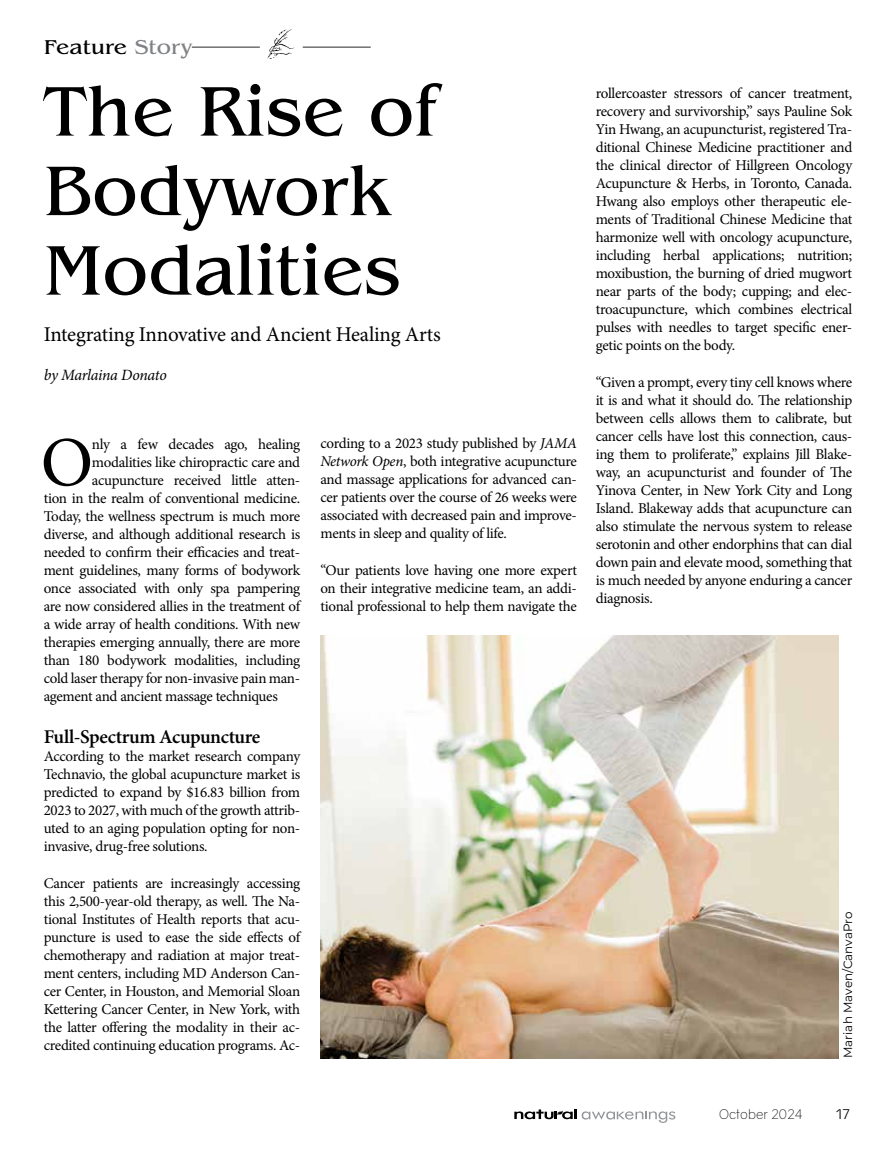
<style>
.page{position:relative;width:891px;height:1161px;background:#fff}
.page>*{position:absolute;margin:0;border:0;box-sizing:border-box;transform-origin:0 0}
.t1{font:73.5px/79.5px "Benguiat Std";color:#000}
.t2{font:70.35px "Minion Pro";color:#000}
.t3{font:21px "Minion Pro";letter-spacing:-.015em;color:#000}
.t4{font:21px "Benguiat Std";color:#000;scale:1.1 1}
.t5{font:600 19.5px "Minion Pro";letter-spacing:-.02em;color:#000}
.t6{font:italic 15.75px "Minion Pro";letter-spacing:-.02em;color:#000}
.t7{font:15px/18px "Minion Pro";letter-spacing:-.02em;color:#000;text-align:justify}
.t8{font:300 13.5px "Gravity";color:#000}
.t9{font:13.5px "Gravity";color:#000}
.t10{font:12px "Montserrat";letter-spacing:-.005em;color:#000}
.s1{color:#808285}
.s2{font-style:italic}
</style>
<div class="page">
<svg style="left:582px;top:1111px;width:93px;height:12px"></svg>
<svg style="left:514px;top:1109px;width:62px;height:10px"></svg>
<img style="left:320px;top:635px;width:519px;height:423px">
<svg style="left:267px;top:28px;width:28px;height:31px"></svg>
<hr style="left:192px;top:47px;width:68px;height:1px;background:#292829">
<hr style="left:303px;top:47px;width:68px;height:1px;background:#292829">
<h3 class="t4" style="left:44px;top:36px;width:137px">Feature <span class="s1">Story</span></h3>
<h1 class="t1" style="left:44px;top:73px;width:397px">The Rise of<br>Bodywork<br>Modalities</h1>
<h3 class="t3" style="left:44px;top:320px;width:399px">Integrating Innovative and Ancient Healing Arts</h3>
<p class="t6" style="left:44px;top:365px;width:125px">by Marlaina Donato</p>
<h2 class="t2" style="left:41px;top:416px;width:54px">O</h2>
<p class="t7" style="left:92px;top:435px;width:210px">nly a few decades ago, healing</p>
<p class="t7" style="left:92px;top:453px;width:210px">modalities like chiropractic care and</p>
<p class="t7" style="left:92px;top:471px;width:210px">acupuncture received little atten-</p>
<p class="t7" style="left:44px;top:489px;width:258px">tion in the realm of conventional medicine.</p>
<p class="t7" style="left:44px;top:507px;width:258px">Today, the wellness spectrum is much more</p>
<p class="t7" style="left:44px;top:525px;width:258px">diverse, and although additional research is</p>
<p class="t7" style="left:44px;top:543px;width:258px">needed to confirm their efficacies and treat-</p>
<p class="t7" style="left:44px;top:561px;width:258px">ment guidelines, many forms of bodywork</p>
<p class="t7" style="left:44px;top:579px;width:258px">once associated with only spa pampering</p>
<p class="t7" style="left:44px;top:597px;width:258px">are now considered allies in the treatment of</p>
<p class="t7" style="left:44px;top:615px;width:258px">a wide array of health conditions. With new</p>
<p class="t7" style="left:44px;top:633px;width:258px">therapies emerging annually, there are more</p>
<p class="t7" style="left:44px;top:651px;width:258px">than 180 bodywork modalities, including</p>
<p class="t7" style="left:44px;top:669px;width:258px">cold laser therapy for non-invasive pain man-</p>
<p class="t7" style="left:44px;top:687px;width:236px">agement and ancient massage techniques</p>
<h3 class="t5" style="left:44px;top:723px;width:218px">Full-Spectrum Acupuncture</h3>
<p class="t7" style="left:44px;top:747px;width:258px">According to the market research company Technavio, the global acupuncture market is predicted to expand by $16.83 billion from 2023 to 2027, with much of the growth attrib&shy;uted to an aging population opting for non&shy;invasive, drug-free solutions.</p>
<p class="t7" style="left:44px;top:874px;width:258px">Cancer patients are increasingly accessing this 2,500-year-old therapy, as well. The Na&shy;tional Institutes of Health reports that acu&shy;puncture is used to ease the side effects of chemotherapy and radiation at major treat&shy;ment centers, including MD Anderson Can&shy;cer Center, in Houston, and Memorial Sloan Kettering Cancer Center, in New York, with the latter offering the modality in their ac&shy;credited continuing education programs. Ac-</p>
<p class="t7" style="left:320px;top:434px;width:258px">cording to a 2023 study published by <span class="s2">JAMA Network Open</span>, both integrative acupuncture and massage applications for advanced can&shy;cer patients over the course of 26 weeks were associated with decreased pain and improve&shy;ments in sleep and quality of life.</p>
<p class="t7" style="left:320px;top:561px;width:258px">“Our patients love having one more expert on their integrative medicine team, an addi&shy;tional professional to help them navigate the</p>
<p class="t7" style="left:596px;top:85px;width:258px">rollercoaster stressors of cancer treatment, recovery and survivorship,” says Pauline Sok Yin Hwang, an acupuncturist, registered Tra&shy;ditional Chinese Medicine practitioner and the clinical director of Hillgreen Oncology Acupuncture &amp; Herbs, in Toronto, Canada.<br>Hwang also employs other therapeutic ele&shy;ments of Traditional Chinese Medicine that harmonize well with oncology acupuncture, including herbal applications; nutrition; moxibustion, the burning of dried mugwort near parts of the body; cupping; and elec&shy;troacupuncture, which combines electrical pulses with needles to target specific ener&shy;getic points on the body.</p>
<p class="t7" style="left:596px;top:374px;width:258px">“Given a prompt, every tiny cell knows where it is and what it should do. The relationship between cells allows them to calibrate, but cancer cells have lost this connection, caus&shy;ing them to proliferate,” explains Jill Blake&shy;way, an acupuncturist and founder of The Yinova Center, in New York City and Long Island. Blakeway adds that acupuncture can also stimulate the nervous system to release serotonin and other endorphins that can dial down pain and elevate mood, something that is much needed by anyone enduring a cancer diagnosis.</p>
<p class="t10" style="left:840px;top:1058px;width:148px;rotate:-90deg">Mariah Maven/CanvaPro</p>
<p class="t8" style="left:719px;top:1106px;width:85px">October 2024</p>
<p class="t9" style="left:836px;top:1106px;width:16px">17</p>
</div>
